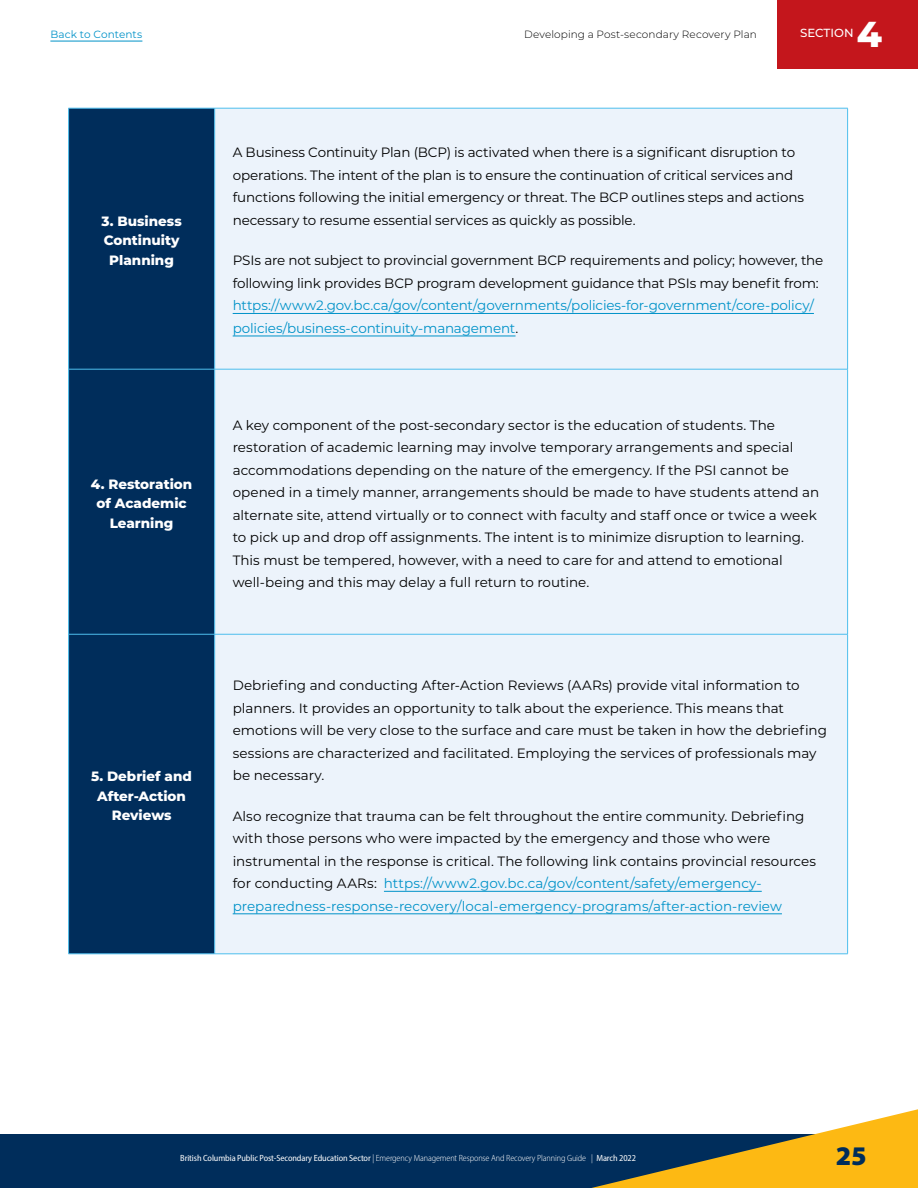
<style>
.page{position:relative;width:918px;height:1188px;background:#fff}
.page>*{position:absolute;margin:0;border:0;box-sizing:border-box;transform-origin:0 0}
.t1{font:800 36px "Montserrat";color:#fff}
.t2{font:900 27px "Myriad Pro";color:#002d5b}
.t3{font:13.5px/22.5px "Montserrat";letter-spacing:-.005em;color:#000}
.t4{font:13.5px/22.5px "Montserrat";letter-spacing:-.01em;color:#0092c8}
.t5{font:800 13.5px/19.5px "Montserrat";color:#fff;text-align:center}
.t6{font:500 11.7px "Montserrat";color:#fff}
.t7{font:300 10.5px "Montserrat";letter-spacing:.01em;color:#000}
.t8{font:10.5px "Montserrat";letter-spacing:.01em;color:#0092c8}
.t9{font:semi-condensed 9px "Myriad Pro";letter-spacing:-.01em;color:#fff}
.s1{color:#000}
.s2{color:#0092c8}
.s3{font-weight:300}
</style>
<div class="page">
<div style="left:0;top:1134px;width:846px;height:54px;background:#002d5b"></div>
<svg style="left:591px;top:1109px;width:327px;height:79px"></svg>
<div style="left:777px;top:0;width:141px;height:69px;background:#c4161c"></div>
<hr style="left:50px;top:41px;width:92px;height:1px;background:#0092c8">
<div style="left:69px;top:109px;width:145px;height:845px;background:#002d5b"></div>
<div style="left:215px;top:109px;width:632px;height:845px;background:#ecf3fb"></div>
<hr style="left:68px;top:108px;width:147px;height:1px;background:#4dbeed">
<hr style="left:68px;top:108px;width:1px;height:261px;background:#4dbeed">
<hr style="left:215px;top:108px;width:633px;height:1px;background:#4dbeed">
<hr style="left:214px;top:108px;width:1px;height:261px;background:#4dbeed">
<hr style="left:847px;top:108px;width:1px;height:261px;background:#4dbeed">
<hr style="left:68px;top:369px;width:147px;height:1px;background:#4dbeed">
<hr style="left:68px;top:369px;width:1px;height:265px;background:#4dbeed">
<hr style="left:215px;top:369px;width:633px;height:1px;background:#4dbeed">
<hr style="left:214px;top:369px;width:1px;height:265px;background:#4dbeed">
<hr style="left:847px;top:369px;width:1px;height:265px;background:#4dbeed">
<hr style="left:68px;top:634px;width:147px;height:1px;background:#4dbeed">
<hr style="left:68px;top:634px;width:1px;height:320px;background:#4dbeed">
<hr style="left:215px;top:634px;width:633px;height:1px;background:#4dbeed">
<hr style="left:214px;top:634px;width:1px;height:320px;background:#4dbeed">
<hr style="left:847px;top:634px;width:1px;height:320px;background:#4dbeed">
<hr style="left:68px;top:954px;width:147px;height:1px;background:#4dbeed">
<hr style="left:215px;top:954px;width:633px;height:1px;background:#4dbeed">
<hr style="left:233px;top:313px;width:581px;height:1px;background:#0092c8">
<hr style="left:233px;top:336px;width:283px;height:1px;background:#0092c8">
<hr style="left:384px;top:891px;width:378px;height:1px;background:#0092c8">
<hr style="left:233px;top:913px;width:549px;height:1px;background:#0092c8">
<p class="t8" style="left:50px;top:27px;width:94px">Back to Contents</p>
<p class="t7" style="left:524px;top:27px;width:234px">Developing a Post-secondary Recovery Plan</p>
<p class="t6" style="left:800px;top:25px;width:55px">SECTION</p>
<h1 class="t1" style="left:857px;top:8px;width:27px">4</h1>
<p class="t5" style="left:102px;top:210px;width:82px">3. Business<br>Continuity<br>Planning</p>
<p class="t5" style="left:91px;top:474px;width:103px">4. Restoration of Academic<br>Learning</p>
<p class="t5" style="left:91px;top:766px;width:102px">5. Debrief and<br>After-Action<br>Reviews</p>
<p class="t3" style="left:233px;top:141px;width:573px">A Business Continuity Plan (BCP) is activated when there is a significant disruption to operations. The intent of the plan is to ensure the continuation of critical services and functions following the initial emergency or threat. The BCP outlines steps and actions necessary to resume essential services as quickly as possible.</p>
<p class="t3" style="left:233px;top:249px;width:592px">PSIs are not subject to provincial government BCP requirements and policy; however, the following link provides BCP program development guidance that PSIs may benefit from:</p>
<p class="t4" style="left:233px;top:294px;width:583px">https://www2.gov.bc.ca/gov/content/governments/policies-for-government/core-policy/ policies/business-continuity-management<span class="s1">.</span></p>
<p class="t3" style="left:233px;top:413px;width:588px">A key component of the post-secondary sector is the education of students. The restoration of academic learning may involve temporary arrangements and special accommodations depending on the nature of the emergency. If the PSI cannot be opened in a timely manner, arrangements should be made to have students attend an alternate site, attend virtually or to connect with faculty and staff once or twice a week to pick up and drop off assignments. The intent is to minimize disruption to learning.<br>This must be tempered, however, with a need to care for and attend to emotional well-being and this may delay a full return to routine.</p>
<p class="t3" style="left:233px;top:674px;width:596px">Debriefing and conducting After-Action Reviews (AARs) provide vital information to planners. It provides an opportunity to talk about the experience. This means that emotions will be very close to the surface and care must be taken in how the debriefing sessions are characterized and facilitated. Employing the services of professionals may be necessary.</p>
<p class="t3" style="left:233px;top:804px;width:585px">Also recognize that trauma can be felt throughout the entire community. Debriefing with those persons who were impacted by the emergency and those who were instrumental in the response is critical. The following link contains provincial resources for conducting AARs: <span class="s2">https://www2.gov.bc.ca/gov/content/safety/emergency&shy;preparedness-response-recovery/local-emergency-programs/after-action-review</span></p>
<p class="t9" style="left:180px;top:1153px;width:457px">British Columbia Public Post-Secondary Education Sector <span class="s3">| Emergency Management Response And Recovery Planning Guide |</span> March 2022</p>
<h2 class="t2" style="left:836px;top:1138px;width:32px">25</h2>
</div>
